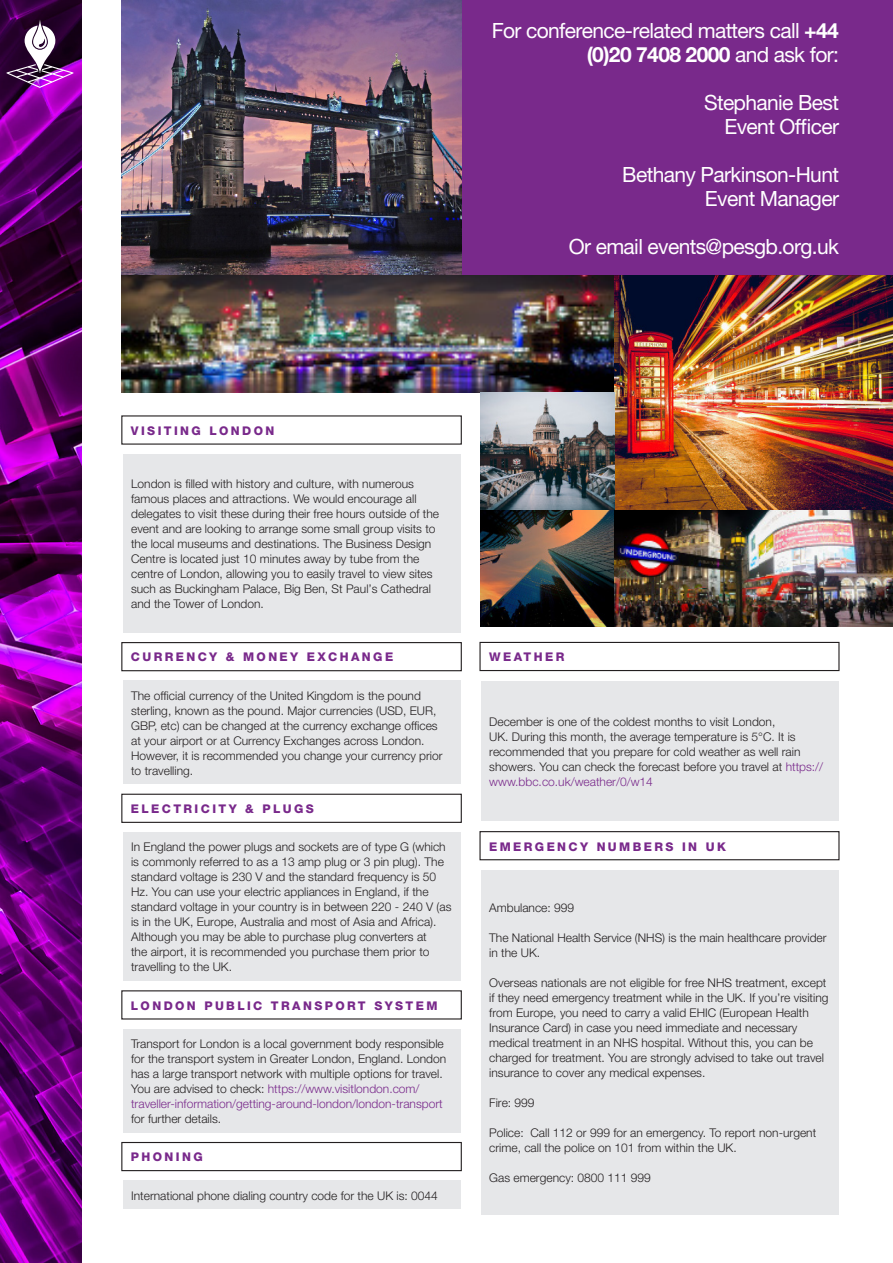
<style>
.page{position:relative;width:893px;height:1263px;background:#fff}
.page>*{position:absolute;margin:0;border:0;box-sizing:border-box;transform-origin:0 0}
.t1{font:21px/24px "Helvetica Neue";letter-spacing:-.03em;color:#fff;text-align:right}
.t2{font:300 12px/15px "Helvetica Neue";color:#231f20}
.t3{font:800 12px "Helvetica Neue";letter-spacing:.2em;color:#79298b}
.s1{font-weight:700}
.s2{color:#79298b}
</style>
<div class="page">
<div style="left:461px;top:0;width:432px;height:276px;background:#79298b"></div>
<img style="left:480px;top:510px;width:135px;height:116px">
<div style="left:123px;top:454px;width:337px;height:178px;background:#e6e7e9"></div>
<div style="left:481px;top:681px;width:357px;height:140px;background:#e6e7e9"></div>
<div style="left:479px;top:642px;width:360px;height:29px;border:1px solid #231f20"></div>
<div style="left:121px;top:794px;width:341px;height:29px;border:1px solid #231f20"></div>
<div style="left:123px;top:832px;width:337px;height:149px;background:#e6e7e9"></div>
<img style="left:0;top:0;width:82px;height:1263px">
<div style="left:121px;top:1142px;width:341px;height:29px;border:1px solid #231f20"></div>
<div style="left:123px;top:1181px;width:337px;height:28px;background:#e6e7e9"></div>
<div style="left:121px;top:642px;width:341px;height:29px;border:1px solid #231f20"></div>
<div style="left:123px;top:681px;width:337px;height:103px;background:#e6e7e9"></div>
<div style="left:123px;top:1029px;width:337px;height:103px;background:#e6e7e9"></div>
<div style="left:479px;top:831px;width:360px;height:29px;border:1px solid #231f20"></div>
<div style="left:481px;top:870px;width:357px;height:345px;background:#e6e7e9"></div>
<img style="left:122px;top:0;width:339px;height:276px">
<img style="left:122px;top:276px;width:493px;height:116px">
<img style="left:615px;top:276px;width:278px;height:350px">
<img style="left:480px;top:393px;width:135px;height:117px">
<svg style="left:6px;top:20px;width:68px;height:68px"></svg>
<p class="t1" style="left:492px;top:19px;width:349px">For conference-related matters call <span class="s1">+44 (0)20 7408 2000</span> and ask for:</p>
<p class="t1" style="left:704px;top:91px;width:136px">Stephanie Best</p>
<p class="t1" style="left:725px;top:115px;width:116px">Event Officer</p>
<p class="t1" style="left:622px;top:163px;width:218px">Bethany Parkinson-Hunt</p>
<p class="t1" style="left:705px;top:187px;width:136px">Event Manager</p>
<p class="t1" style="left:569px;top:235px;width:272px">Or email events@pesgb.org.uk</p>
<p class="t3" style="left:131px;top:423px;width:145px">VISITING LONDON</p>
<p class="t2" style="left:131px;top:476px;width:310px">London is filled with history and culture, with numerous famous places and attractions. We would encourage all delegates to visit these during their free hours outside of the event and are looking to arrange some small group visits to the local museums and destinations. The Business Design Centre is located just 10 minutes away by tube from the centre of London, allowing you to easily travel to view sites such as Buckingham Palace, Big Ben, St Paul’s Cathedral and the Tower of London.</p>
<p class="t3" style="left:131px;top:650px;width:264px">CURRENCY &amp; MONEY EXCHANGE</p>
<p class="t2" style="left:131px;top:688px;width:313px">The official currency of the United Kingdom is the pound sterling, known as the pound. Major currencies (USD, EUR, GBP, etc) can be changed at the currency exchange offices at your airport or at Currency Exchanges across London.<br>However, it is recommended you change your currency prior to travelling.</p>
<p class="t3" style="left:131px;top:802px;width:184px">ELECTRICITY &amp; PLUGS</p>
<p class="t2" style="left:131px;top:839px;width:322px">In England the power plugs and sockets are of type G (which is commonly referred to as a 13 amp plug or 3 pin plug). The standard voltage is 230 V and the standard frequency is 50<br>Hz. You can use your electric appliances in England, if the standard voltage in your country is in between 220 - 240 V (as is in the UK, Europe, Australia and most of Asia and Africa).<br>Although you may be able to purchase plug converters at<br>the airport, it is recommended you purchase them prior to travelling to the UK.</p>
<p class="t3" style="left:131px;top:998px;width:308px">LONDON PUBLIC TRANSPORT SYSTEM</p>
<p class="t2" style="left:131px;top:1036px;width:317px">Transport for London is a local government body responsible for the transport system in Greater London, England. London has a large transport network with multiple options for travel.<br>You are advised to check: <span class="s2">https://www.visitlondon.com/ traveller-information/getting-around-london/london-transport </span>for further details.</p>
<p class="t3" style="left:131px;top:1150px;width:73px">PHONING</p>
<p class="t2" style="left:131px;top:1188px;width:308px">International phone dialing country code for the UK is: 0044</p>
<p class="t3" style="left:489px;top:650px;width:77px">WEATHER</p>
<p class="t2" style="left:489px;top:714px;width:335px">December is one of the coldest months to visit London,<br>UK. During this month, the average temperature is 5°C. It is recommended that you prepare for cold weather as well rain showers. You can check the forecast before you travel at <span class="s2">https:// www.bbc.co.uk/weather/0/w14</span></p>
<p class="t3" style="left:489px;top:839px;width:238px">EMERGENCY NUMBERS IN UK</p>
<p class="t2" style="left:489px;top:900px;width:86px">Ambulance: 999</p>
<p class="t2" style="left:489px;top:930px;width:339px">The National Health Service (NHS) is the main healthcare provider in the UK.</p>
<p class="t2" style="left:489px;top:975px;width:341px">Overseas nationals are not eligible for free NHS treatment, except if they need emergency treatment while in the UK. If you’re visiting from Europe, you need to carry a valid EHIC (European Health Insurance Card) in case you need immediate and necessary medical treatment in an NHS hospital. Without this, you can be charged for treatment. You are strongly advised to take out travel insurance to cover any medical expenses.</p>
<p class="t2" style="left:489px;top:1095px;width:47px">Fire: 999</p>
<p class="t2" style="left:489px;top:1125px;width:328px">Police: Call 112 or 999 for an emergency. To report non-urgent crime, call the police on 101 from within the UK.</p>
<p class="t2" style="left:489px;top:1170px;width:163px">Gas emergency: 0800 111 999</p>
</div>
